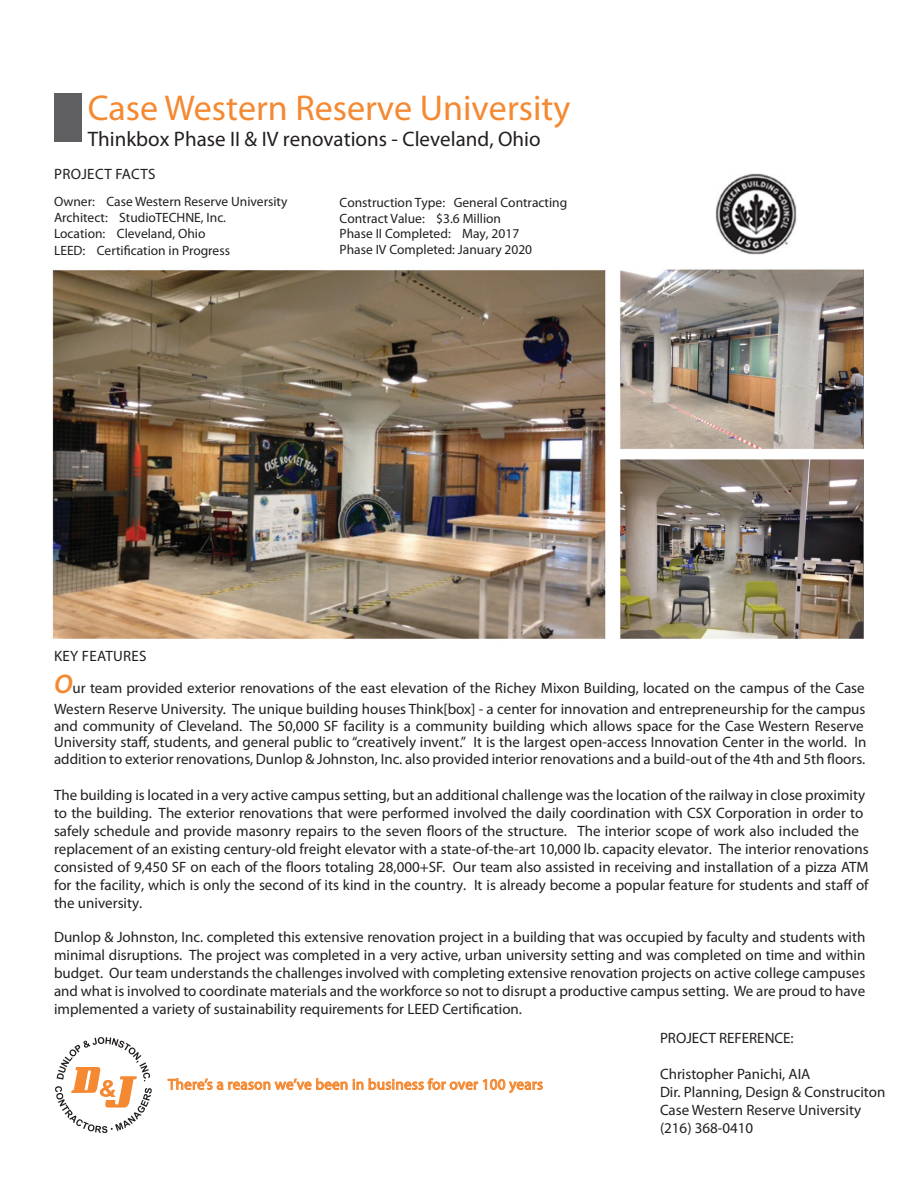
<style>
.page{position:relative;width:918px;height:1188px;background:#fff}
.page>*{position:absolute;margin:0;border:0;box-sizing:border-box;transform-origin:0 0}
.t1{font:36px "Myriad Pro";color:#f58932}
.t2{font:21px "Myriad Pro";color:#231f20}
.t3{font:15px/18px "Myriad Pro";color:#231f20}
.t4{font:15px "Myriad Pro";letter-spacing:.02em;color:#f58932}
.t5{font:15px "Myriad Pro";letter-spacing:.02em;color:#231f20}
.t6{font:13.5px/16.2px "Myriad Pro";color:#231f20}
.s1{font-weight:600;font-style:italic;font-size:27px;color:#f58932}
</style>
<div class="page">
<svg style="left:167px;top:1078px;width:376px;height:16px"></svg>
<svg style="left:55px;top:1037px;width:97px;height:96px"></svg>
<div style="left:54px;top:93px;width:28px;height:49px;background:#5f5f62"></div>
<img style="left:715px;top:173px;width:82px;height:82px">
<img style="left:52px;top:269px;width:812px;height:370px">
<h1 class="t1" style="left:88px;top:86px;width:484px">Case Western Reserve University</h1>
<h2 class="t2" style="left:88px;top:126px;width:454px">Thinkbox Phase II &amp; IV renovations - Cleveland, Ohio</h2>
<p class="t5" style="left:54px;top:165px;width:103px">PROJECT FACTS</p>
<p class="t6" style="left:54px;top:193px;width:235px">Owner: Case Western Reserve University Architect: StudioTECHNE, Inc.<br>Location: Cleveland, Ohio<br>LEED: Certification in Progress</p>
<p class="t6" style="left:340px;top:194px;width:229px;line-height:15.8px">Construction Type: General Contracting Contract Value: $3.6 Million<br>Phase II Completed: May, 2017<br>Phase IV Completed: January 2020</p>
<p class="t3" style="left:54px;top:639px;width:812px;line-height:32.4px">Key Features<br><span class="s1">O</span>ur team provided exterior renovations of the east elevation of the Richey Mixon Building, located on the campus of the Case</p>
<p class="t3" style="left:54px;top:700px;width:814px;line-height:16.8px">Western Reserve University. The unique building houses Think[box] - a center for innovation and entrepreneurship for the campus and community of Cleveland. The 50,000 SF facility is a community building which allows space for the Case Western Reserve University staff, students, and general public to “creatively invent.” It is the largest open-access Innovation Center in the world. In addition to exterior renovations, Dunlop &amp; Johnston, Inc. also provided interior renovations and a build-out of the 4th and 5th floors.</p>
<p class="t3" style="left:54px;top:786px;width:816px">The building is located in a very active campus setting, but an additional challenge was the location of the railway in close proximity to the building. The exterior renovations that were performed involved the daily coordination with CSX Corporation in order to safely schedule and provide masonry repairs to the seven floors of the structure. The interior scope of work also included the replacement of an existing century-old freight elevator with a state-of-the-art 10,000 lb. capacity elevator. The interior renovations consisted of 9,450 SF on each of the floors totaling 28,000+SF. Our team also assisted in receiving and installation of a pizza ATM for the facility, which is only the second of its kind in the country. It is already become a popular feature for students and staff of the university.</p>
<p class="t3" style="left:54px;top:928px;width:813px;text-align:justify">Dunlop &amp; Johnston, Inc. completed this extensive renovation project in a building that was occupied by faculty and students with minimal disruptions. The project was completed in a very active, urban university setting and was completed on time and within budget. Our team understands the challenges involved with completing extensive renovation projects on active college campuses and what is involved to coordinate materials and the workforce so not to disrupt a productive campus setting. We are proud to have implemented a variety of sustainability requirements for LEED Certification.</p>
<p class="t4" style="left:168px;top:1075px;width:377px">There’s a reason we’ve been in business for over 100 years</p>
<p class="t3" style="left:660px;top:1028px;width:135px">PROJECT REFERENCE:</p>
<p class="t3" style="left:660px;top:1064px;width:227px">Christopher Panichi, AIA<br>Dir. Planning, Design &amp; Construciton<br>Case Western Reserve University (216) 368-0410</p>
</div>
